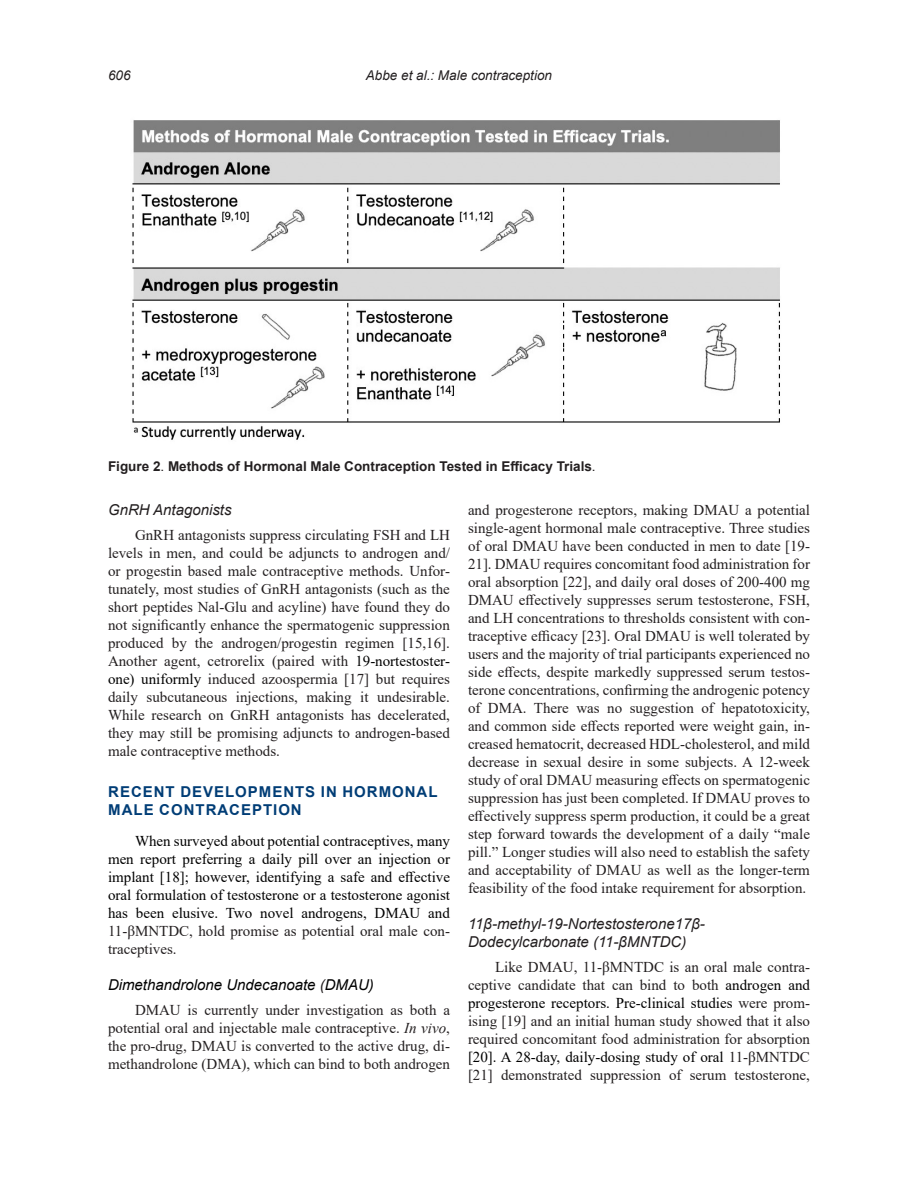
<style>
.page{position:relative;width:918px;height:1188px;background:#fff}
.page>*{position:absolute;margin:0;border:0;box-sizing:border-box;transform-origin:0 0}
.t1{font:15px/18px "Times New Roman";color:#231f20;text-align:justify}
.t2{font:15px/18px "Times New Roman";color:#000;text-align:justify}
.t3{font:italic 15px/18px "Arial";color:#231f20}
.t4{font:700 15px/18px "Arial";letter-spacing:.065em;color:#003d76}
.t5{font:italic 15px "Arial";color:#000}
.t6{font:700 13.5px "Arial";color:#231f20}
.t7{font:italic 13.5px "Arial";color:#231f20}
.s1{font-weight:400}
.s2{color:#000}
.s3{color:#231f20}
.s4{font-style:italic}
</style>
<div class="page">
<img style="left:132px;top:120px;width:648px;height:320px">
<p class="t7" style="left:108px;top:67px;width:24px">606</p>
<p class="t7" style="left:366px;top:67px;width:188px">Abbe et al.: Male contraception</p>
<p class="t6" style="left:108px;top:457px;width:489px">Figure 2<span class="s1">.</span> Methods of Hormonal Male Contraception Tested in Efficacy Trials<span class="s1">.</span></p>
<p class="t3" style="left:108px;top:501px;width:125px">GnRH Antagonists</p>
<p class="t1" style="left:108px;top:526px;width:344px;text-indent:27px">GnRH antagonists suppress circulating FSH and LH levels in men, and could be adjuncts to androgen and/ or progestin based male contraceptive methods. Unfor&shy;tunately, most studies of GnRH antagonists (such as the short peptides Nal-Glu and acyline) have found they do not significantly enhance the spermatogenic suppression produced by the androgen/progestin regimen [15,16].<br>Another agent, cetrorelix (paired with <span class="s2">19-nortestoster&shy;one) uniformly</span> induced azoospermia [17] but requires daily subcutaneous injections, making it undesirable.<br>While research on GnRH antagonists has decelerated, they may still be promising adjuncts to androgen-based male contraceptive methods.</p>
<p class="t4" style="left:108px;top:782px;width:331px">RECENT DEVELOPMENTS IN HORMONAL<br>MALE CONTRACEPTION</p>
<p class="t2" style="left:108px;top:832px;width:344px;text-indent:27px">When surveyed about potential contraceptives, many men report preferring a daily pill over an injection or implant [18]; however, identifying a safe and effective oral formulation of testosterone or a testosterone agonist has been elusive. Two novel androgens, DMAU and</p>
<p class="t1" style="left:108px;top:922px;width:344px">11-βMNTDC, hold promise as potential oral male con&shy;traceptives.</p>
<p class="t5" style="left:108px;top:975px;width:267px">Dimethandrolone Undecanoate <span class="s3">(</span>DMAU)</p>
<p class="t1" style="left:108px;top:1000px;width:344px;text-indent:27px">DMAU is currently under investigation as both a potential oral and injectable male contraceptive. <span class="s4">In vivo</span>, the pro-drug, DMAU is converted to the active drug, di&shy;methandrolone (DMA), which can bind to both androgen</p>
<p class="t1" style="left:468px;top:500px;width:344px">and progesterone receptors, making DMAU a potential single-agent hormonal male contraceptive. Three studies of oral DMAU have been conducted in men to date [19- 21]. DMAU requires concomitant food administration for oral absorption [22], and daily oral doses of 200-400 mg DMAU effectively suppresses serum testosterone, FSH, and LH concentrations to thresholds consistent with con&shy;traceptive efficacy [23]. Oral DMAU is well tolerated by users and the majority of trial participants experienced no side effects, despite markedly suppressed serum testos&shy;terone concentrations, confirming the androgenic potency of DMA. There was no suggestion of hepatotoxicity, and common side effects reported were weight gain, in&shy;creased hematocrit, decreased HDL-cholesterol, and mild decrease in sexual desire in some subjects. A 12-week study of oral DMAU measuring effects on spermatogenic suppression has just been completed. If DMAU proves to effectively suppress sperm production, it could be a great step forward towards the development of a daily “male pill.” Longer studies will also need to establish the safety and acceptability of DMAU as well as the longer-term feasibility of the food intake requirement for absorption.</p>
<p class="t3" style="left:468px;top:915px;width:238px">11β-methyl-19-Nortestosterone17β-<br>Dodecylcarbonate (11-βMNTDC)</p>
<p class="t1" style="left:468px;top:957px;width:344px;text-indent:27px">Like DMAU, 11-βMNTDC is an oral male contra&shy;ceptive candidate that can bind to both <span class="s2">androgen and progesterone receptors. Pre-clinical studies</span> were prom&shy;ising [19] and an initial human study showed that it also required concomitant food administration for absorption <span class="s2">[20]. A 28-day, daily-dosing study of oral</span> 11-βMNTDC [21] demonstrated suppression of serum testosterone,</p>
</div>
